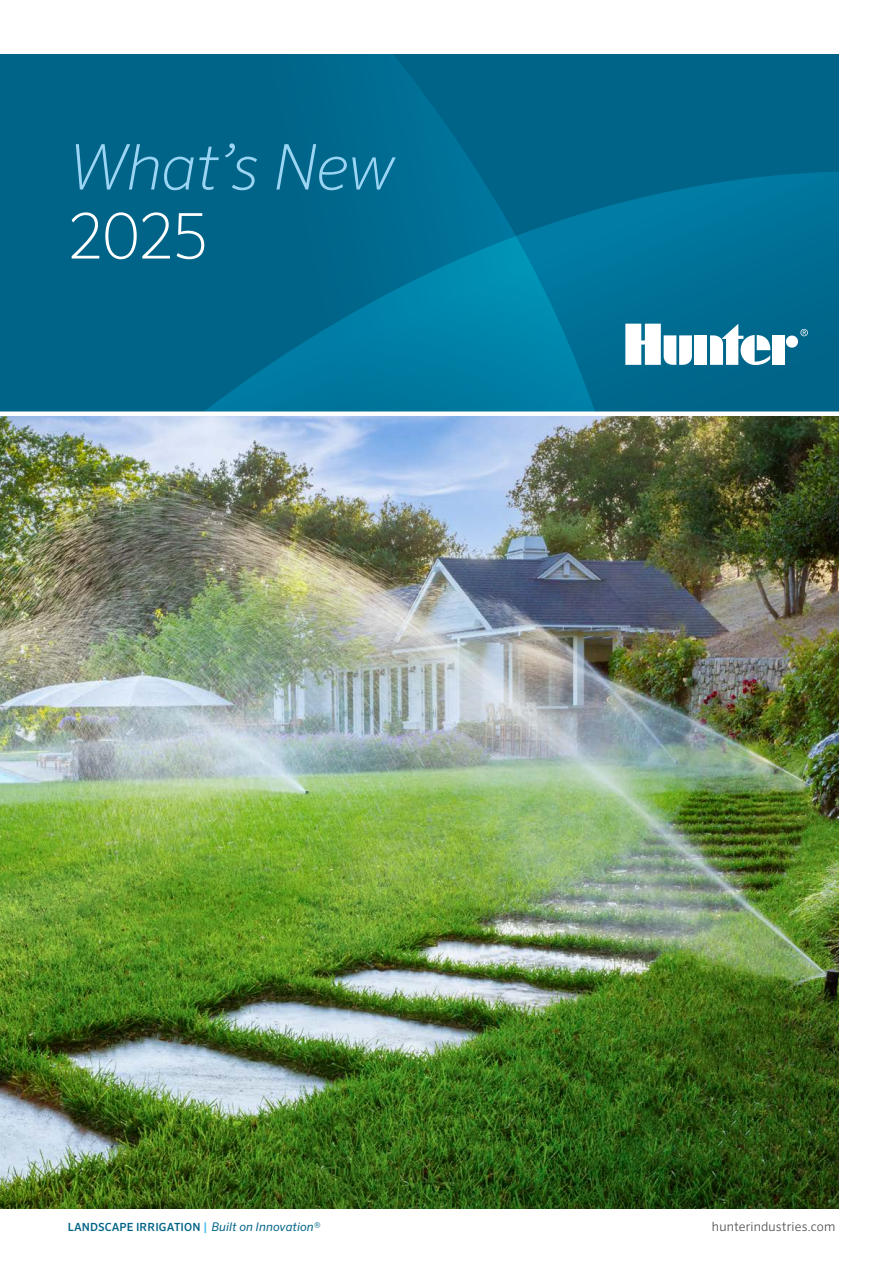
<style>
.page{position:relative;width:893px;height:1263px;background:#fff}
.page>*{position:absolute;margin:0;border:0;box-sizing:border-box;transform-origin:0 0}
.t1{font:italic 200 63px "Sero Pro";letter-spacing:-.02em;color:#9bd5f4}
.t2{font:200 63px "Sero Pro";color:#fff}
.t3{font:300 12.75px "Sero Pro";letter-spacing:.01em;color:#515254}
.t4{font:500 11.25px "Sero Pro";letter-spacing:.01em;color:#006488}
.s1{font-size:12px;color:#4cc0ef}
.s2{font-weight:400;font-style:italic;font-size:12px}
</style>
<div class="page">
<div style="left:0;top:54px;width:839px;height:360px;background:#006488"></div>
<svg style="left:692px;top:172px;width:147px;height:193px;fill:#006e95"></svg>
<svg style="left:205px;top:54px;width:487px;height:357px"></svg>
<img style="left:0;top:416px;width:839px;height:793px">
<svg style="left:800px;top:329px;width:8px;height:7px"></svg>
<div style="left:695px;top:335px;width:12px;height:30px;background:#fff"></div>
<div style="left:786px;top:336px;width:12px;height:12px;background:#fff;border-radius:50%"></div>
<div style="left:772px;top:335px;width:13px;height:30px;background:#fff"></div>
<svg style="left:710px;top:324px;width:61px;height:41px"></svg>
<svg style="left:625px;top:324px;width:67px;height:41px"></svg>
<div style="left:0;top:411px;width:851px;height:5px;background:#fff"></div>
<h1 class="t1" style="left:68px;top:130px;width:329px">What’s New</h1>
<h1 class="t2" style="left:68px;top:199px;width:141px">2025</h1>
<p class="t4" style="left:68px;top:1220px;width:254px">LANDSCAPE IRRIGATION <span class="s1">|</span> <span class="s2">Built on Innovation®</span></p>
<p class="t3" style="left:712px;top:1219px;width:125px">hunterindustries.com</p>
</div>
